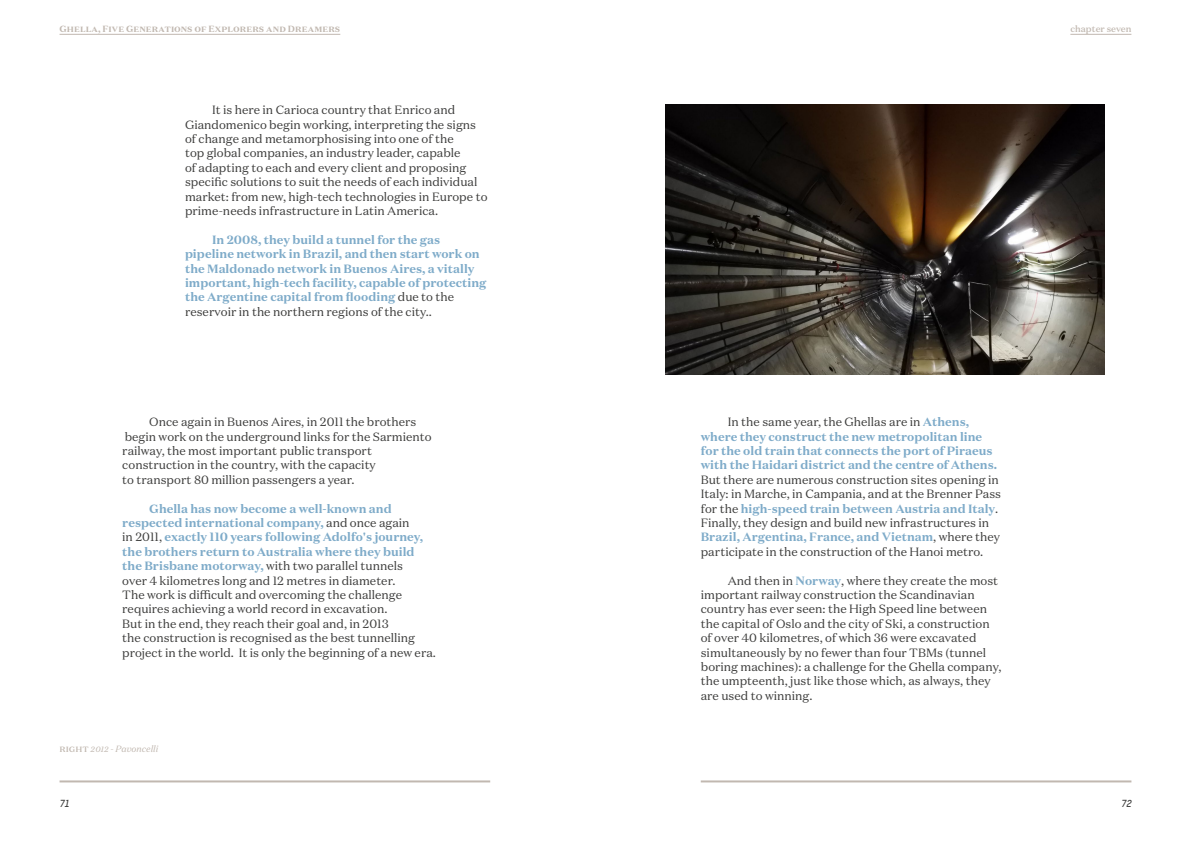
<style>
.page{position:relative;width:1191px;height:842px;background:#fff}
.page>*{position:absolute;margin:0;border:0;box-sizing:border-box;transform-origin:0 0}
.t1{font:12px/14.4px "Domaine Text";color:#3c3c3b}
.t2{font:700 12px/14.4px "Domaine Text";color:#7eabc9}
.t3{font:italic 700 10px "TSTAR";color:#3c3c3b}
.t4{font:700 9px "Domaine Text";letter-spacing:.01em;color:#c1b8b0}
.t5{font:italic 9px "Domaine Text";color:#c1b8b0}
.t6{font:500 9px "Domaine Text";color:#c1b8b0}
.s1{font-weight:400;color:#3c3c3b}
.s2{font-weight:700;color:#7eabc9}
.s3{font-weight:500;font-style:normal}
</style>
<div class="page">
<hr style="left:60px;top:780px;width:430px;height:2px;background:#c1b8b0">
<hr style="left:701px;top:780px;width:430px;height:2px;background:#c1b8b0">
<hr style="left:1070px;top:34px;width:61px;height:1px;background:#c1b8b0">
<img style="left:665px;top:105px;width:439px;height:269px">
<hr style="left:60px;top:34px;width:280px;height:1px;background:#c1b8b0">
<p class="t4" style="left:60px;top:23px;width:282px">Ghella, Five Generations of Explorers and Dreamers</p>
<p class="t1" style="left:185px;top:103px;width:304px;text-indent:27px">It is here in Carioca country that Enrico and Giandomenico begin working, interpreting the signs of change and metamorphosising into one of the<br>top global companies, an industry leader, capable<br>of adapting to each and every client and proposing specific solutions to suit the needs of each individual market: from new, high-tech technologies in Europe to prime-needs infrastructure in Latin America.</p>
<p class="t2" style="left:185px;top:232px;width:303px;text-indent:27px">In 2008, they build a tunnel for the gas pipeline network in Brazil, and then start work on the Maldonado network in Buenos Aires, a vitally important, high-tech facility, capable of protecting the Argentine capital from flooding <span class="s1">due to the reservoir in the northern regions of the city..</span></p>
<p class="t1" style="left:122px;top:414px;width:311px;text-indent:27px">Once again in Buenos Aires, in 2011 the brothers begin work on the underground links for the Sarmiento railway, the most important public transport construction in the country, with the capacity<br>to transport 80 million passengers a year.</p>
<p class="t1" style="left:122px;top:501px;width:315px;text-indent:27px"><span class="s2">Ghella has now become a well-known and respected international company,</span> and once again<br>in 2011, <span class="s2">exactly 110 years following Adolfo's journey, the brothers return to Australia where they build the Brisbane motorway,</span> with two parallel tunnels<br>over 4 kilometres long and 12 metres in diameter.<br>The work is difficult and overcoming the challenge requires achieving a world record in excavation.<br>But in the end, they reach their goal and, in 2013<br>the construction is recognised as the best tunnelling project in the world. It is only the beginning of a new era.</p>
<p class="t5" style="left:60px;top:743px;width:100px"><span class="s3">right</span> 2012 - Pavoncelli</p>
<p class="t6" style="left:1070px;top:23px;width:63px">chapter seven</p>
<p class="t2" style="left:701px;top:414px;width:298px;text-indent:27px"><span class="s1">In the same year, the Ghellas are in</span> Athens, where they construct the new metropolitan line for the old train that connects the port of Piraeus with the Haidari district and the centre of Athens.</p>
<p class="t1" style="left:701px;top:472px;width:302px">But there are numerous construction sites opening in Italy: in Marche, in Campania, and at the Brenner Pass for the <span class="s2">high-speed train between Austria and Italy</span>.<br>Finally, they design and build new infrastructures in <span class="s2">Brazil, Argentina, France, and Vietnam</span>, where they participate in the construction of the Hanoi metro.</p>
<p class="t1" style="left:701px;top:573px;width:302px;text-indent:27px">And then in <span class="s2">Norway</span>, where they create the most important railway construction the Scandinavian country has ever seen: the High Speed line between the capital of Oslo and the city of Ski, a construction of over 40 kilometres, of which 36 were excavated simultaneously by no fewer than four TBMs (tunnel boring machines): a challenge for the Ghella company, the umpteenth, just like those which, as always, they are used to winning.</p>
<p class="t3" style="left:60px;top:797px;width:12px">71</p>
<p class="t3" style="left:1121px;top:797px;width:12px">72</p>
</div>
